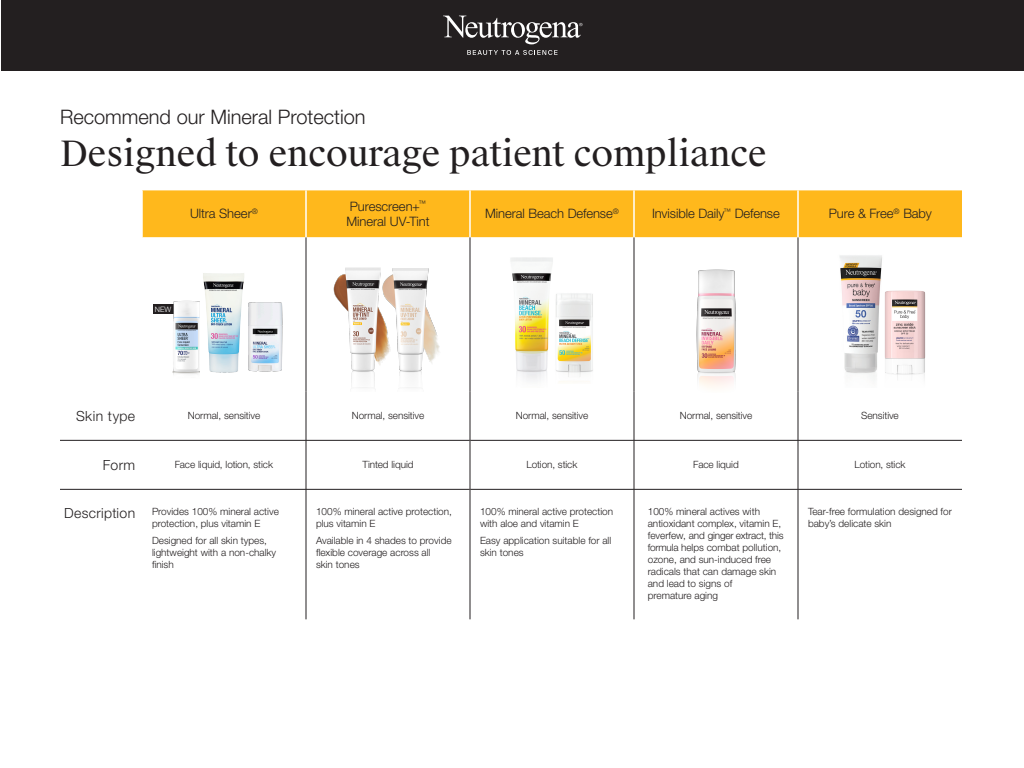
<style>
.page{position:relative;width:1024px;height:768px;background:#fff}
.page>*{position:absolute;margin:0;border:0;box-sizing:border-box;transform-origin:0 0}
.t1{font:35px "Suisse Works";color:#231f20}
.NEW_Eyebrow{font:300 20px "Helvetica Neue LT Std";color:#231f20}
.Default_Grid_Cell{font:300 14px "Helvetica Neue LT Std";letter-spacing:.025em;color:#231f20}
.Column_Header{font:300 13px/15.6px "Helvetica Neue LT Std";letter-spacing:-.005em;color:#231f20}
.Default_Grid_Cell-2{font:300 10px/12px "Helvetica Neue LT Std";color:#231f20}
.SUBHEAD{font:300 7.45px "Helvetica Neue LT Std";color:#fff}
</style>
<div class="page">
<div style="left:1px;top:0;width:1023px;height:70px;background:#231f20"></div>
<svg style="left:467px;top:50px;width:90px;height:5px"></svg>
<svg style="left:443px;top:16px;width:140px;height:28px"></svg>
<div style="left:143px;top:190px;width:819px;height:47px;background:#ffb81c"></div>
<svg style="left:142px;top:237px;width:820px;height:154px"></svg>
<hr style="left:305px;top:190px;width:2px;height:47px;background:#fff">
<hr style="left:469px;top:190px;width:2px;height:47px;background:#fff">
<hr style="left:633px;top:190px;width:2px;height:47px;background:#fff">
<hr style="left:797px;top:190px;width:2px;height:47px;background:#fff">
<hr style="left:306px;top:237px;width:1px;height:154px;background:#231f20">
<hr style="left:470px;top:237px;width:1px;height:154px;background:#231f20">
<hr style="left:634px;top:237px;width:1px;height:154px;background:#231f20">
<hr style="left:798px;top:237px;width:1px;height:154px;background:#231f20">
<hr style="left:306px;top:391px;width:1px;height:49px;background:#231f20">
<hr style="left:470px;top:391px;width:1px;height:49px;background:#231f20">
<hr style="left:634px;top:391px;width:1px;height:49px;background:#231f20">
<hr style="left:798px;top:391px;width:1px;height:49px;background:#231f20">
<hr style="left:306px;top:440px;width:1px;height:49px;background:#231f20">
<hr style="left:470px;top:440px;width:1px;height:49px;background:#231f20">
<hr style="left:634px;top:440px;width:1px;height:49px;background:#231f20">
<hr style="left:798px;top:440px;width:1px;height:49px;background:#231f20">
<hr style="left:306px;top:489px;width:1px;height:130px;background:#231f20">
<hr style="left:470px;top:489px;width:1px;height:130px;background:#231f20">
<hr style="left:634px;top:489px;width:1px;height:130px;background:#231f20">
<hr style="left:798px;top:489px;width:1px;height:130px;background:#231f20">
<hr style="left:60px;top:440px;width:82px;height:1px;background:#231f20">
<hr style="left:142px;top:440px;width:164px;height:1px;background:#231f20">
<hr style="left:306px;top:440px;width:164px;height:1px;background:#231f20">
<hr style="left:60px;top:489px;width:82px;height:1px;background:#231f20">
<hr style="left:142px;top:489px;width:164px;height:1px;background:#231f20">
<hr style="left:306px;top:489px;width:164px;height:1px;background:#231f20">
<hr style="left:470px;top:440px;width:164px;height:1px;background:#231f20">
<hr style="left:634px;top:440px;width:164px;height:1px;background:#231f20">
<hr style="left:798px;top:440px;width:164px;height:1px;background:#231f20">
<hr style="left:470px;top:489px;width:164px;height:1px;background:#231f20">
<hr style="left:634px;top:489px;width:164px;height:1px;background:#231f20">
<hr style="left:798px;top:489px;width:164px;height:1px;background:#231f20">
<img style="left:328px;top:245px;width:120px;height:146px">
<img style="left:508px;top:253px;width:48px;height:134px">
<img style="left:552px;top:293px;width:44px;height:90px">
<img style="left:829px;top:242px;width:56px;height:145px">
<img style="left:881px;top:288px;width:50px;height:100px">
<img style="left:193px;top:256px;width:62px;height:132px">
<img style="left:248px;top:297px;width:43px;height:90px">
<img style="left:693px;top:256px;width:45px;height:135px">
<div style="left:153px;top:304px;width:21px;height:10px;background:#231f20"></div>
<img style="left:173px;top:293px;width:27px;height:85px">
<p class="NEW_Eyebrow" style="left:60px;top:105px;width:307px">Recommend our Mineral Protection</p>
<p class="t1" style="left:60px;top:132px;width:708px">Designed to encourage patient compliance</p>
<p class="Column_Header" style="left:190px;top:206px;width:69px">Ultra Sheer<sup>®</sup></p>
<p class="Column_Header" style="left:346px;top:198px;width:85px">Purescreen+<sup>™<br></sup>Mineral UV-Tint</p>
<p class="Column_Header" style="left:485px;top:206px;width:135px">Mineral Beach Defense<sup>®</sup></p>
<p class="Column_Header" style="left:652px;top:206px;width:129px">Invisible Daily<sup>™</sup> Defense</p>
<p class="Column_Header" style="left:829px;top:206px;width:104px">Pure &amp; Free<sup>®</sup> Baby</p>
<p class="SUBHEAD" style="left:155px;top:304px;width:18px">NEW</p>
<p class="Default_Grid_Cell" style="left:76px;top:407px;width:61px">Skin type</p>
<p class="Default_Grid_Cell-2" style="left:188px;top:410px;width:74px">Normal, sensitive</p>
<p class="Default_Grid_Cell-2" style="left:352px;top:410px;width:74px">Normal, sensitive</p>
<p class="Default_Grid_Cell-2" style="left:516px;top:410px;width:74px">Normal, sensitive</p>
<p class="Default_Grid_Cell-2" style="left:680px;top:410px;width:74px">Normal, sensitive</p>
<p class="Default_Grid_Cell-2" style="left:861px;top:410px;width:39px">Sensitive</p>
<p class="Default_Grid_Cell" style="left:103px;top:456px;width:34px">Form</p>
<p class="Default_Grid_Cell-2" style="left:175px;top:459px;width:100px">Face liquid, lotion, stick</p>
<p class="Default_Grid_Cell-2" style="left:362px;top:459px;width:53px">Tinted liquid</p>
<p class="Default_Grid_Cell-2" style="left:527px;top:459px;width:52px">Lotion, stick</p>
<p class="Default_Grid_Cell-2" style="left:693px;top:459px;width:47px">Face liquid</p>
<p class="Default_Grid_Cell-2" style="left:855px;top:459px;width:52px">Lotion, stick</p>
<p class="Default_Grid_Cell" style="left:64px;top:504px;width:73px">Description</p>
<p class="Default_Grid_Cell-2" style="left:152px;top:505px;width:128px">Provides 100% mineral active protection, plus vitamin E</p>
<p class="Default_Grid_Cell-2" style="left:152px;top:534px;width:126px">Designed for all skin types, lightweight with a non-chalky finish</p>
<p class="Default_Grid_Cell-2" style="left:316px;top:505px;width:137px">100% mineral active protection, plus vitamin E</p>
<p class="Default_Grid_Cell-2" style="left:316px;top:534px;width:137px">Available in 4 shades to provide flexible coverage across all<br>skin tones</p>
<p class="Default_Grid_Cell-2" style="left:480px;top:505px;width:135px">100% mineral active protection with aloe and vitamin E</p>
<p class="Default_Grid_Cell-2" style="left:480px;top:534px;width:133px">Easy application suitable for all skin tones</p>
<p class="Default_Grid_Cell-2" style="left:648px;top:505px;width:137px">100% mineral actives with antioxidant complex, vitamin E, feverfew, and ginger extract, this formula helps combat pollution, ozone, and sun-induced free radicals that can damage skin and lead to signs of<br>premature aging</p>
<p class="Default_Grid_Cell-2" style="left:808px;top:505px;width:145px">Tear-free formulation designed for baby’s delicate skin</p>
</div>
